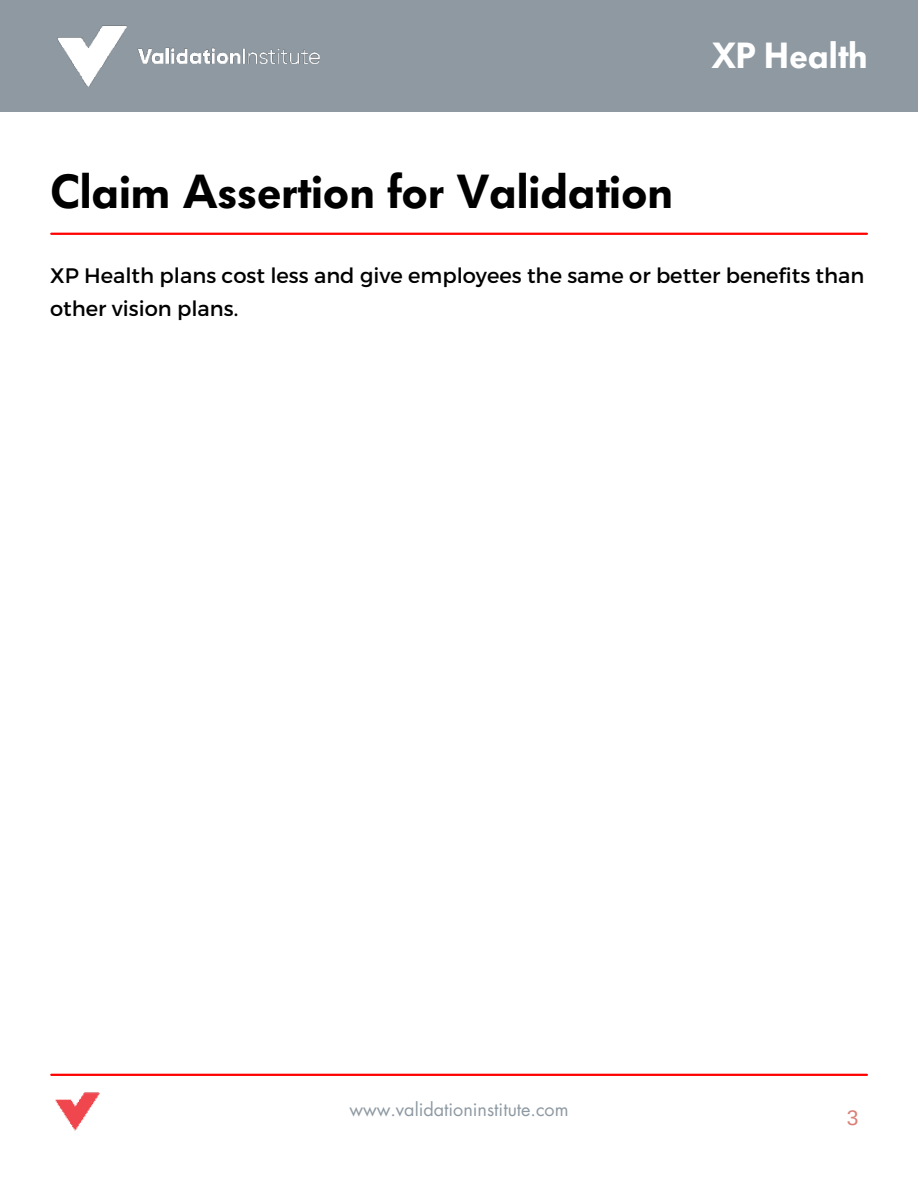
<style>
.page{position:relative;width:918px;height:1188px;background:#fff}
.page>*{position:absolute;margin:0;border:0;box-sizing:border-box;transform-origin:0 0}
.t1{font:600 47.25px "Futura BQ";color:#000}
.t2{font:600 36px "Futura BQ";color:#fff}
.t3{font:21px/32.7px "Montserrat";color:#000}
.t4{font:21px "Arimo";color:#d97f76}
.t5{font:18px "Futura LT";color:#8e99a2}
</style>
<div class="page">
<div style="left:0;top:0;width:918px;height:111px;background:#8e99a2"></div>
<img style="left:57px;top:25px;width:263px;height:62px">
<hr style="left:51px;top:1074px;width:816px;height:2px;background:#f00">
<img style="left:55px;top:1092px;width:45px;height:39px">
<hr style="left:51px;top:233px;width:816px;height:2px;background:#f00">
<h2 class="t2" style="left:712px;top:35px;width:158px">XP Health</h2>
<h1 class="t1" style="left:50px;top:164px;width:625px">Claim Assertion for Validation</h1>
<p class="t3" style="left:50px;top:259px;width:816px">XP Health plans cost less and give employees the same or better benefits than other vision plans.</p>
<p class="t5" style="left:349px;top:1098px;width:221px">www.validationinstitute.com</p>
<p class="t4" style="left:847px;top:1105px;width:13px">3</p>
</div>
